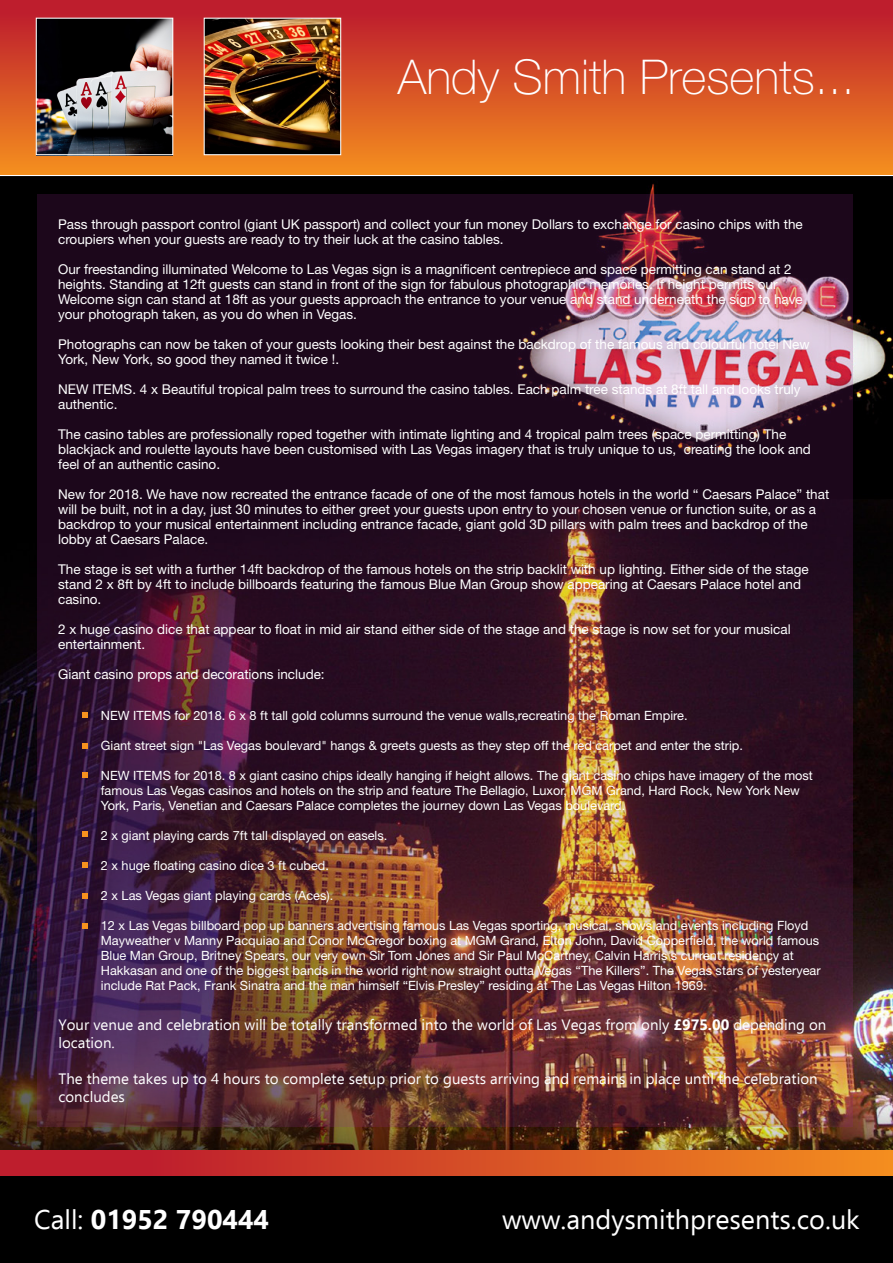
<style>
.page{position:relative;width:893px;height:1263px;background:#fff}
.page>*{position:absolute;margin:0;border:0;box-sizing:border-box;transform-origin:0 0}
.t1{font:100 48px "Helvetica Neue LT";color:#fff}
.t2{font:27px "Ebrima";color:#fff}
.t3{font:700 27px "Ebrima";color:#fff}
.t4{font:15px/18px "Ebrima";color:#fff}
.t5{font:13.5px/15px "Helvetica Neue LT";color:#fff}
.t6{font:12.75px/15px "Helvetica Neue LT";color:#fff}
.s1{font-weight:700}
.s2{font-weight:400}
</style>
<div class="page">
<img style="left:0;top:176px;width:893px;height:975px">
<div style="left:0;top:0;width:893px;height:176px;background:linear-gradient(to bottom,#ba162e,#f5901e)"></div>
<img style="left:38px;top:20px;width:133px;height:133px">
<img style="left:206px;top:20px;width:133px;height:133px">
<div style="left:204px;top:18px;width:137px;height:137px;border:1px solid #fff"></div>
<div style="left:36px;top:18px;width:137px;height:137px;border:1px solid #fff"></div>
<div style="left:0;top:1151px;width:893px;height:112px;background:linear-gradient(to right,#b60e2f,#f38b1f)"></div>
<div style="left:0;top:1176px;width:893px;height:87px;background:#000"></div>
<img style="left:38px;top:195px;width:815px;height:932px">
<svg style="left:82px;top:712px;width:6px;height:6px"></svg>
<svg style="left:82px;top:743px;width:6px;height:6px"></svg>
<hr style="left:0;top:175px;width:893px;height:1px;background:#fff">
<svg style="left:82px;top:772px;width:6px;height:6px"></svg>
<svg style="left:82px;top:831px;width:6px;height:6px"></svg>
<svg style="left:82px;top:862px;width:6px;height:6px"></svg>
<svg style="left:82px;top:893px;width:6px;height:6px"></svg>
<svg style="left:82px;top:923px;width:6px;height:6px"></svg>
<h1 class="t1" style="left:398px;top:50px;width:459px">Andy Smith Presents...</h1>
<p class="t5" style="left:58px;top:216px;width:746px">Pass through passport control (giant UK passport) and collect your fun money Dollars to exchange for casino chips with the croupiers when your guests are ready to try their luck at the casino tables.</p>
<p class="t5" style="left:58px;top:261px;width:746px">Our freestanding illuminated Welcome to Las Vegas sign is a magnificent centrepiece and space permitting can stand at 2 heights. Standing at 12ft guests can stand in front of the sign for fabulous photographic memories. If height permits our Welcome sign can stand at 18ft as your guests approach the entrance to your venue and stand underneath the sign to have your photograph taken, as you do when in Vegas.</p>
<p class="t5" style="left:58px;top:336px;width:753px">Photographs can now be taken of your guests looking their best against the backdrop of the famous and colourful hotel New<br>York, New York, so good they named it twice !.</p>
<p class="t5" style="left:58px;top:381px;width:744px">NEW ITEMS. 4 x Beautiful tropical palm trees to surround the casino tables. Each palm tree stands at 8ft tall and looks truly authentic.</p>
<p class="t5" style="left:58px;top:426px;width:754px">The casino tables are professionally roped together with intimate lighting and 4 tropical palm trees (space permitting) The blackjack and roulette layouts have been customised with Las Vegas imagery that is truly unique to us, creating the look and feel of an authentic casino.</p>
<p class="t5" style="left:58px;top:486px;width:773px">New for 2018. We have now recreated the entrance facade of one of the most famous hotels in the world “ Caesars Palace” that will be built, not in a day, just 30 minutes to either greet your guests upon entry to your chosen venue or function suite, or as a backdrop to your musical entertainment including entrance facade, giant gold 3D pillars with palm trees and backdrop of the lobby at Caesars Palace.</p>
<p class="t5" style="left:58px;top:561px;width:752px">The stage is set with a further 14ft backdrop of the famous hotels on the strip backlit with up lighting. Either side of the stage stand 2 x 8ft by 4ft to include billboards featuring the famous Blue Man Group show appearing at Caesars Palace hotel and casino.</p>
<p class="t5" style="left:58px;top:621px;width:734px">2 x huge casino dice that appear to float in mid air stand either side of the stage and the stage is now set for your musical entertainment.</p>
<p class="t5" style="left:58px;top:666px;width:268px">Giant casino props and decorations include:</p>
<p class="t6" style="left:101px;top:707px;width:588px">NEW ITEMS for 2018. 6 x 8 ft tall gold columns surround the venue walls,recreating the Roman Empire.</p>
<p class="t6" style="left:101px;top:737px;width:644px">Giant street sign "Las Vegas boulevard" hangs &amp; greets guests as they step off the red carpet and enter the strip.</p>
<p class="t6" style="left:101px;top:767px;width:713px">NEW ITEMS for 2018. 8 x giant casino chips ideally hanging if height allows. The giant casino chips have imagery of the most famous Las Vegas casinos and hotels on the strip and feature The Bellagio, Luxor, MGM Grand, Hard Rock, New York New<br>York, Paris, Venetian and Caesars Palace completes the journey down Las Vegas boulevard.</p>
<p class="t6" style="left:101px;top:827px;width:288px">2 x giant playing cards 7ft tall displayed on easels.</p>
<p class="t6" style="left:101px;top:857px;width:230px">2 x huge floating casino dice 3 ft cubed.</p>
<p class="t6" style="left:101px;top:887px;width:234px">2 x Las Vegas giant playing cards (Aces).</p>
<p class="t6" style="left:101px;top:917px;width:721px">12 x Las Vegas billboard pop up banners advertising famous Las Vegas sporting, musical, shows and events including Floyd Mayweather v Manny Pacquiao and Conor McGregor boxing at MGM Grand, Elton John, David Copperfield, the world famous Blue Man Group, Britney Spears, our very own Sir Tom Jones and Sir Paul McCartney, Calvin Harris's current residency at Hakkasan and one of the biggest bands in the world right now straight outta Vegas “The Killers”. The Vegas stars of yesteryear include Rat Pack, Frank Sinatra and the man himself “Elvis Presley” residing at The Las Vegas Hilton 1969.</p>
<p class="t4" style="left:59px;top:1016px;width:769px">Your venue and celebration will be totally transformed into the world of Las Vegas from only <span class="s1">£975.00</span> depending on location.</p>
<p class="t4" style="left:59px;top:1070px;width:760px">The theme takes up to 4 hours to complete setup prior to guests arriving and remains in place until the celebration concludes</p>
<h2 class="t3" style="left:34px;top:1199px;width:237px"><span class="s2">Call:</span> 01952 790444</h2>
<h2 class="t2" style="left:502px;top:1200px;width:359px">www.andysmithpresents.co.uk</h2>
</div>
